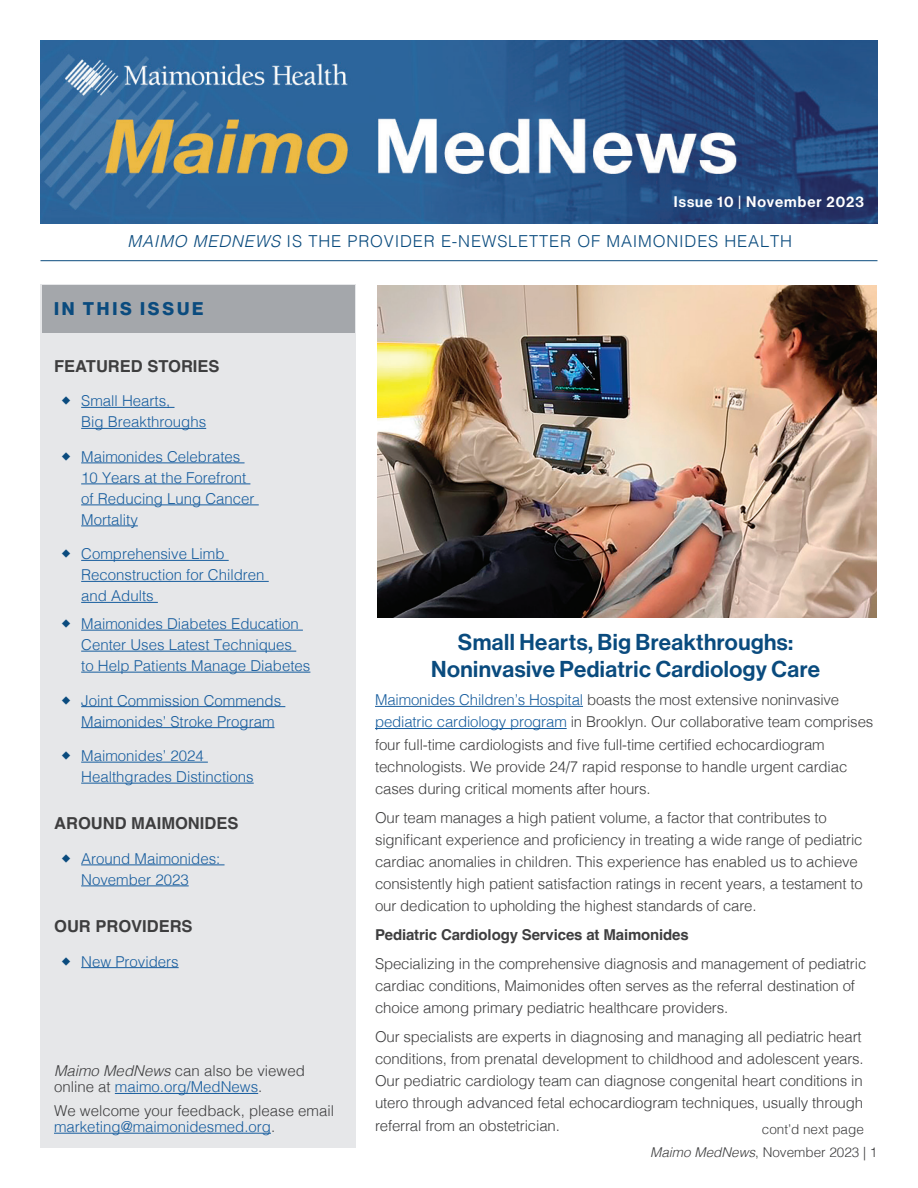
<style>
.page{position:relative;width:918px;height:1188px;background:#fff}
.page>*{position:absolute;margin:0;border:0;box-sizing:border-box;transform-origin:0 0}
.Article_Header_1{font:22.5px/27px "N Haas Grotesk DS Pro 65 Md";letter-spacing:.02em;color:#0a4b7e;text-align:center}
.t1{font:18px "N Haas Grotesk DS Pro 75 Bd";letter-spacing:.155em;color:#0a4b7e}
.t2{font:300 16.5px "Helvetica";letter-spacing:.05em;color:#0a4b7e}
.t3{font:700 16.5px "Helvetica";color:#3e3e3f}
.Body_1{font:300 15px/22.2px "Helvetica";letter-spacing:-.01em;color:#3e3e3f}
.t4{font:300 15px/21px "Helvetica";color:#175d9e}
.Body_1-2{font:700 15px "Helvetica";letter-spacing:-.01em;color:#3e3e3f}
.Body_1-3{font:15px "N Haas Grotesk DS Pro 65 Md";letter-spacing:.07em;color:#fff}
.Bullet{font:300 13.5px "Helvetica";color:#3e3e3f}
.s1{font-style:italic}
.s2{color:#175d9e}
</style>
<div class="page">
<div style="left:40px;top:284px;width:316px;height:864px;background:#e6e7e9"></div>
<div style="left:42px;top:286px;width:312px;height:47px;background:#a4a7ab"></div>
<img style="left:40px;top:40px;width:838px;height:184px">
<hr style="left:40px;top:260px;width:838px;height:1px;background:#0a4b7e">
<hr style="left:115px;top:1093px;width:143px;height:1px;background:#175d9e">
<hr style="left:54px;top:1133px;width:217px;height:1px;background:#175d9e">
<hr style="left:375px;top:706px;width:208px;height:1px;background:#175d9e">
<hr style="left:375px;top:728px;width:192px;height:1px;background:#175d9e">
<img style="left:378px;top:286px;width:499px;height:331px">
<hr style="left:81px;top:407px;width:94px;height:1px;background:#175d9e">
<hr style="left:81px;top:428px;width:125px;height:1px;background:#175d9e">
<hr style="left:81px;top:463px;width:164px;height:1px;background:#175d9e">
<hr style="left:81px;top:484px;width:169px;height:1px;background:#175d9e">
<hr style="left:81px;top:505px;width:178px;height:1px;background:#175d9e">
<hr style="left:81px;top:526px;width:57px;height:1px;background:#175d9e">
<hr style="left:81px;top:560px;width:148px;height:1px;background:#175d9e">
<hr style="left:81px;top:581px;width:188px;height:1px;background:#175d9e">
<hr style="left:81px;top:602px;width:77px;height:1px;background:#175d9e">
<hr style="left:81px;top:630px;width:222px;height:1px;background:#175d9e">
<hr style="left:81px;top:651px;width:215px;height:1px;background:#175d9e">
<hr style="left:81px;top:672px;width:229px;height:1px;background:#175d9e">
<hr style="left:81px;top:706px;width:204px;height:1px;background:#175d9e">
<hr style="left:81px;top:727px;width:194px;height:1px;background:#175d9e">
<hr style="left:81px;top:762px;width:127px;height:1px;background:#175d9e">
<hr style="left:81px;top:783px;width:173px;height:1px;background:#175d9e">
<hr style="left:81px;top:865px;width:144px;height:1px;background:#175d9e">
<hr style="left:81px;top:886px;width:108px;height:1px;background:#175d9e">
<hr style="left:81px;top:967px;width:98px;height:1px;background:#175d9e">
<p class="Body_1-3" style="left:674px;top:193px;width:192px">Issue 10 | November 2023</p>
<p class="t2" style="left:128px;top:227px;width:666px"><span class="s1">MAIMO MEDNEWS</span> IS THE PROVIDER E-NEWSLETTER OF MAIMONIDES HEALTH</p>
<p class="t1" style="left:54px;top:298px;width:151px">IN THIS ISSUE</p>
<p class="t3" style="left:54px;top:356px;width:167px">FEATURED STORIES</p>
<p class="t4" style="left:81px;top:389px;width:127px">Small Hearts,<br>Big Breakthroughs</p>
<p class="t4" style="left:81px;top:445px;width:175px">Maimonides Celebrates<br>10 Years at the Forefront of Reducing Lung Cancer<br>Mortality</p>
<p class="t4" style="left:81px;top:542px;width:185px">Comprehensive Limb<br>Reconstruction for Children and Adults</p>
<p class="t4" style="left:81px;top:612px;width:231px">Maimonides Diabetes Education<br>Center Uses Latest Techniques<br>to Help Patients Manage Diabetes</p>
<p class="t4" style="left:81px;top:689px;width:202px">Joint Commission Commends<br>Maimonides’ Stroke Program</p>
<p class="t4" style="left:81px;top:744px;width:174px">Maimonides’ 2024<br>Healthgrades Distinctions</p>
<p class="t3" style="left:54px;top:813px;width:186px">AROUND MAIMONIDES</p>
<p class="t4" style="left:81px;top:847px;width:141px">Around Maimonides:<br>November 2023</p>
<p class="t3" style="left:54px;top:916px;width:140px">OUR PROVIDERS</p>
<p class="t4" style="left:81px;top:950px;width:99px">New Providers</p>
<p class="Body_1" style="left:54px;top:1061px;width:252px;line-height:16.5px"><span class="s1">Maimo MedNews</span> can also be viewed online at <span class="s2">maimo.org/MedNews</span>.</p>
<p class="Body_1" style="left:54px;top:1101px;width:282px;line-height:16.5px">We welcome your feedback, please email <span class="s2">marketing@maimonidesmed.org</span>.</p>
<p class="Article_Header_1" style="left:431px;top:629px;width:390px">Small Hearts, Big Breakthroughs:<br>Noninvasive Pediatric Cardiology Care</p>
<p class="Body_1" style="left:375px;top:688px;width:500px"><span class="s2">Maimonides Children’s Hospital</span> boasts the most extensive noninvasive <span class="s2">pediatric cardiology program</span> in Brooklyn. Our collaborative team comprises four full-time cardiologists and five full-time certified echocardiogram technologists. We provide 24/7 rapid response to handle urgent cardiac cases during critical moments after hours.</p>
<p class="Body_1" style="left:375px;top:805px;width:489px">Our team manages a high patient volume, a factor that contributes to significant experience and proficiency in treating a wide range of pediatric cardiac anomalies in children. This experience has enabled us to achieve consistently high patient satisfaction ratings in recent years, a testament to our dedication to upholding the highest standards of care.</p>
<p class="Body_1-2" style="left:375px;top:926px;width:315px">Pediatric Cardiology Services at Maimonides</p>
<p class="Body_1" style="left:375px;top:951px;width:493px">Specializing in the comprehensive diagnosis and management of pediatric cardiac conditions, Maimonides often serves as the referral destination of choice among primary pediatric healthcare providers.</p>
<p class="Body_1" style="left:375px;top:1025px;width:490px">Our specialists are experts in diagnosing and managing all pediatric heart conditions, from prenatal development to childhood and adolescent years.<br>Our pediatric cardiology team can diagnose congenital heart conditions in utero through advanced fetal echocardiogram techniques, usually through referral from an obstetrician.</p>
<p class="Bullet" style="left:762px;top:1118px;width:104px">cont’d next page</p>
<p class="Bullet" style="left:650px;top:1141px;width:229px"><span class="s1">Maimo MedNews</span>, November 2023 | 1</p>
</div>
